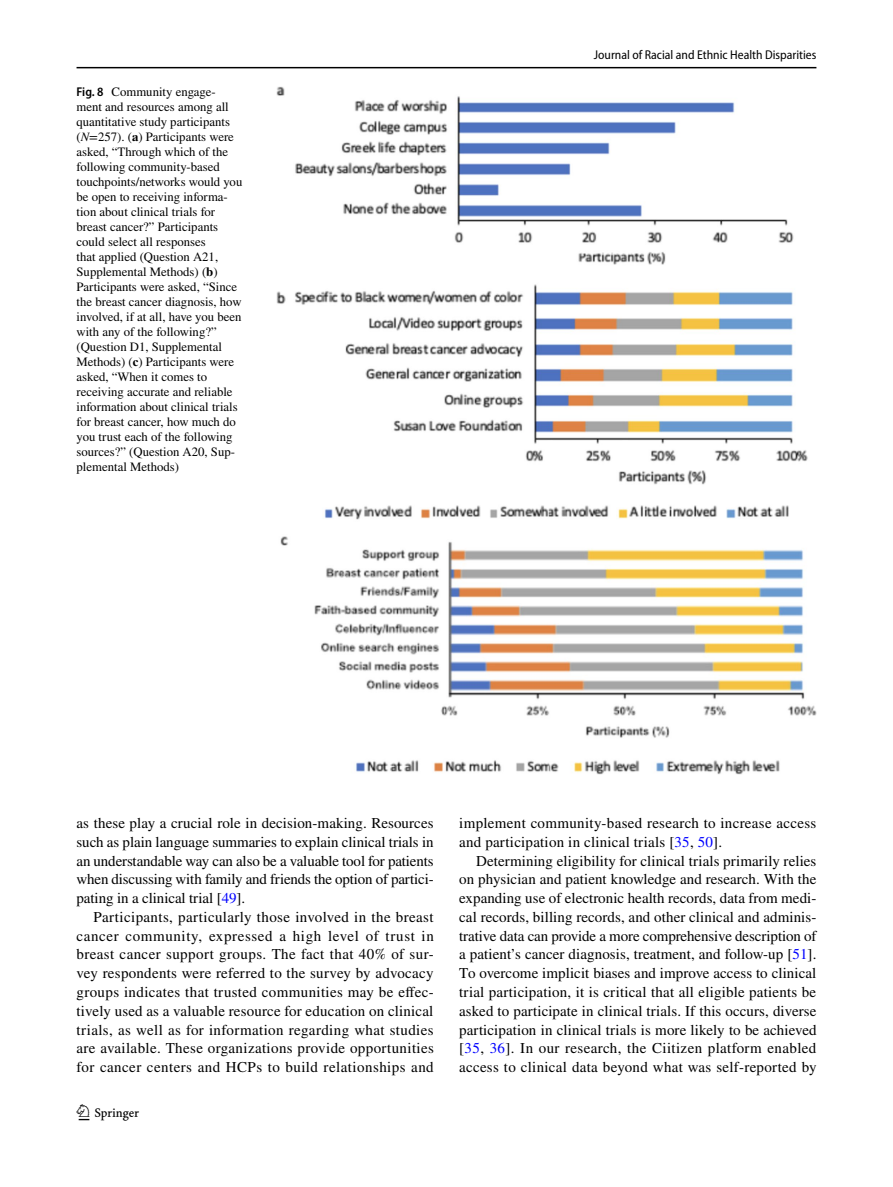
<style>
.page{position:relative;width:893px;height:1187px;background:#fff}
.page>*{position:absolute;margin:0;border:0;box-sizing:border-box;transform-origin:0 0}
.t1{font:22.5px "Springnew Regular 2";color:#000}
.t2{font:15px/18.8px "STIX";letter-spacing:.02em;color:#000;text-align:justify}
.t3{font:12.75px/15px "STIX";color:#000}
.t4{font:semi-condensed 12.75px "Myriad Pro";color:#000}
.s1{font-family:"Myriad Pro";font-weight:600;font-stretch:semi-condensed}
.s2{font-style:italic}
.s3{font-weight:700}
.s4{color:#00f}
</style>
<div class="page">
<hr style="left:77px;top:67px;width:739px;height:1px;background:#000">
<img style="left:276px;top:87px;width:540px;height:687px">
<p class="t3" style="left:77px;top:85px;width:167px"><span class="s1">Fig. 8</span> Community engage&shy;ment and resources among all quantitative study participants (<span class="s2">N</span>=257). (<span class="s3">a</span>) Participants were asked, “Through which of the following community-based touchpoints/networks would you be open to receiving informa&shy;tion about clinical trials for breast cancer?” Participants could select all responses<br>that applied (Question A21,<br>Supplemental Methods) (<span class="s3">b</span>)<br>Participants were asked, “Since the breast cancer diagnosis, how involved, if at all, have you been with any of the following?” (Question D1, Supplemental<br>Methods) (<span class="s3">c</span>) Participants were asked, “When it comes to receiving accurate and reliable information about clinical trials for breast cancer, how much do you trust each of the following sources?” (Question A20, Sup&shy;plemental Methods)</p>
<p class="t4" style="left:594px;top:48px;width:224px">Journal of Racial and Ethnic Health Disparities</p>
<p class="t2" style="left:77px;top:814px;width:359px">as these play a crucial role in decision-making. Resources such as plain language summaries to explain clinical trials in an understandable way can also be a valuable tool for patients when discussing with family and friends the option of partici&shy;pating in a clinical trial [<span class="s4">49</span>].</p>
<p class="t2" style="left:77px;top:908px;width:359px;text-indent:17px">Participants, particularly those involved in the breast cancer community, expressed a high level of trust in breast cancer support groups. The fact that 40% of sur&shy;vey respondents were referred to the survey by advocacy groups indicates that trusted communities may be effec&shy;tively used as a valuable resource for education on clinical trials, as well as for information regarding what studies are available. These organizations provide opportunities for cancer centers and HCPs to build relationships and</p>
<h1 class="t1" style="left:79px;top:1104px;width:62px">1 3</h1>
<p class="t2" style="left:459px;top:814px;width:359px">implement community-based research to increase access and participation in clinical trials [<span class="s4">35</span>, <span class="s4">50</span>].</p>
<p class="t2" style="left:459px;top:852px;width:359px;text-indent:17px">Determining eligibility for clinical trials primarily relies on physician and patient knowledge and research. With the expanding use of electronic health records, data from medi&shy;cal records, billing records, and other clinical and adminis&shy;trative data can provide a more comprehensive description of a patient’s cancer diagnosis, treatment, and follow-up [<span class="s4">51</span>].<br>To overcome implicit biases and improve access to clinical trial participation, it is critical that all eligible patients be asked to participate in clinical trials. If this occurs, diverse participation in clinical trials is more likely to be achieved [<span class="s4">35</span>, <span class="s4">36</span>]. In our research, the Ciitizen platform enabled access to clinical data beyond what was self-reported by</p>
</div>
